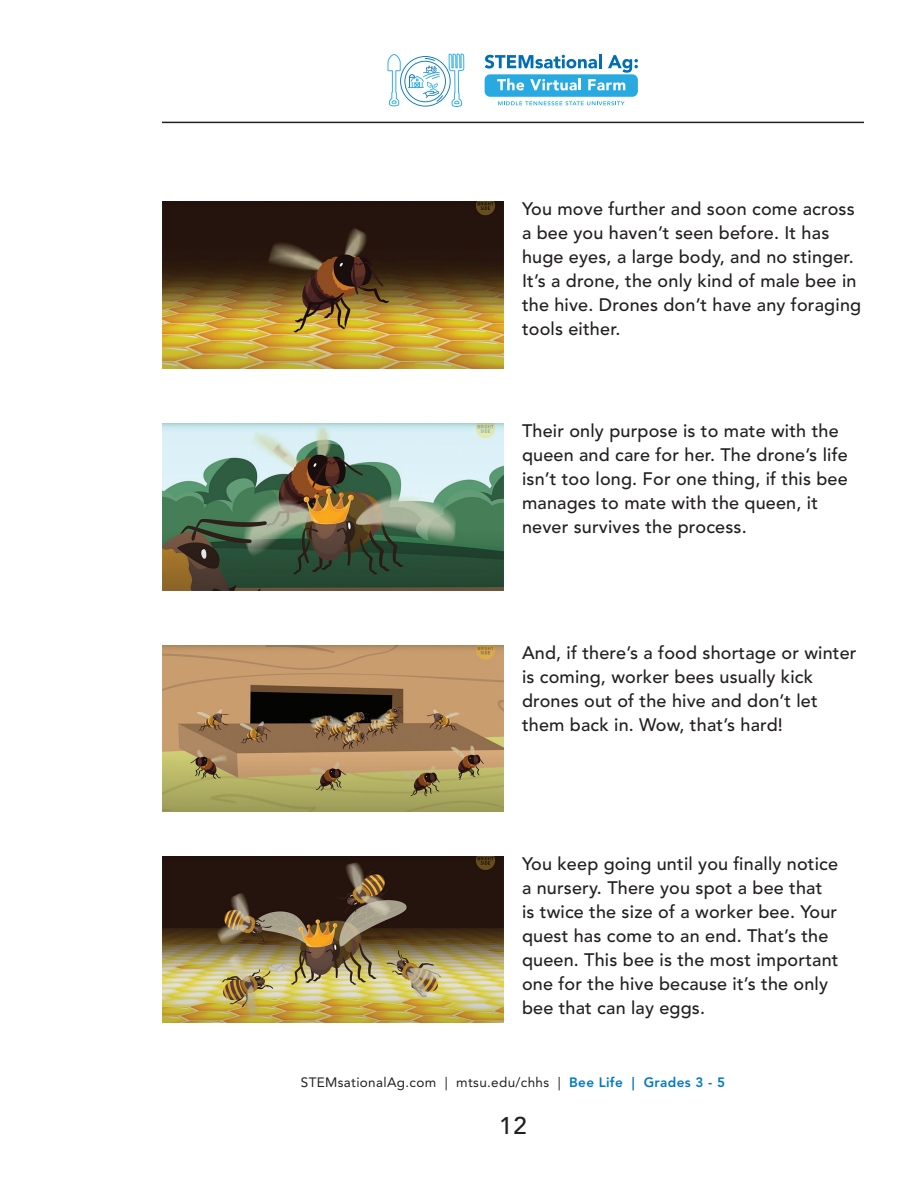
<style>
.page{position:relative;width:918px;height:1188px;background:#fff}
.page>*{position:absolute;margin:0;border:0;box-sizing:border-box;transform-origin:0 0}
.t1{font:500 24px "Avenir LT Std";color:#231f20}
.t2{font:500 18px/24px "Avenir LT Std";letter-spacing:.01em;color:#231f20}
.t3{font:13.5px "Avenir LT Std";letter-spacing:.025em;color:#231f20}
.s1{font-weight:800;color:#0079c2}
</style>
<div class="page">
<hr style="left:162px;top:122px;width:702px;height:1px;background:#231f20">
<svg style="left:485px;top:54px;width:116px;height:15px"></svg>
<svg style="left:608px;top:55px;width:30px;height:18px"></svg>
<div style="left:485px;top:74px;width:153px;height:23px;background:#28aae1;border-radius:6px"></div>
<svg style="left:497px;top:78px;width:27px;height:12px"></svg>
<svg style="left:530px;top:78px;width:51px;height:12px"></svg>
<svg style="left:588px;top:79px;width:37px;height:11px"></svg>
<svg style="left:498px;top:101px;width:127px;height:4px"></svg>
<svg style="left:387px;top:54px;width:77px;height:53px"></svg>
<img style="left:162px;top:202px;width:342px;height:166px">
<img style="left:162px;top:423px;width:342px;height:167px">
<img style="left:162px;top:645px;width:342px;height:167px">
<img style="left:162px;top:856px;width:342px;height:167px">
<p class="t2" style="left:522px;top:197px;width:341px">You move further and soon come across a bee you haven’t seen before. It has huge eyes, a large body, and no stinger.<br>It’s a drone, the only kind of male bee in the hive. Drones don’t have any foraging tools either.</p>
<p class="t2" style="left:522px;top:419px;width:327px">Their only purpose is to mate with the queen and care for her. The drone’s life isn’t too long. For one thing, if this bee manages to mate with the queen, it never survives the process.</p>
<p class="t2" style="left:522px;top:641px;width:336px">And, if there’s a food shortage or winter is coming, worker bees usually kick drones out of the hive and don’t let them back in. Wow, that’s hard!</p>
<p class="t2" style="left:522px;top:852px;width:318px">You keep going until you finally notice a nursery. There you spot a bee that is twice the size of a worker bee. Your quest has come to an end. That’s the queen. This bee is the most important one for the hive because it’s the only bee that can lay eggs.</p>
<p class="t3" style="left:301px;top:1074px;width:426px">STEMsationalAg.com | mtsu.edu/chhs | <span class="s1">Bee Life | Grades 3 - 5</span></p>
<h1 class="t1" style="left:499px;top:1112px;width:29px">12</h1>
</div>
